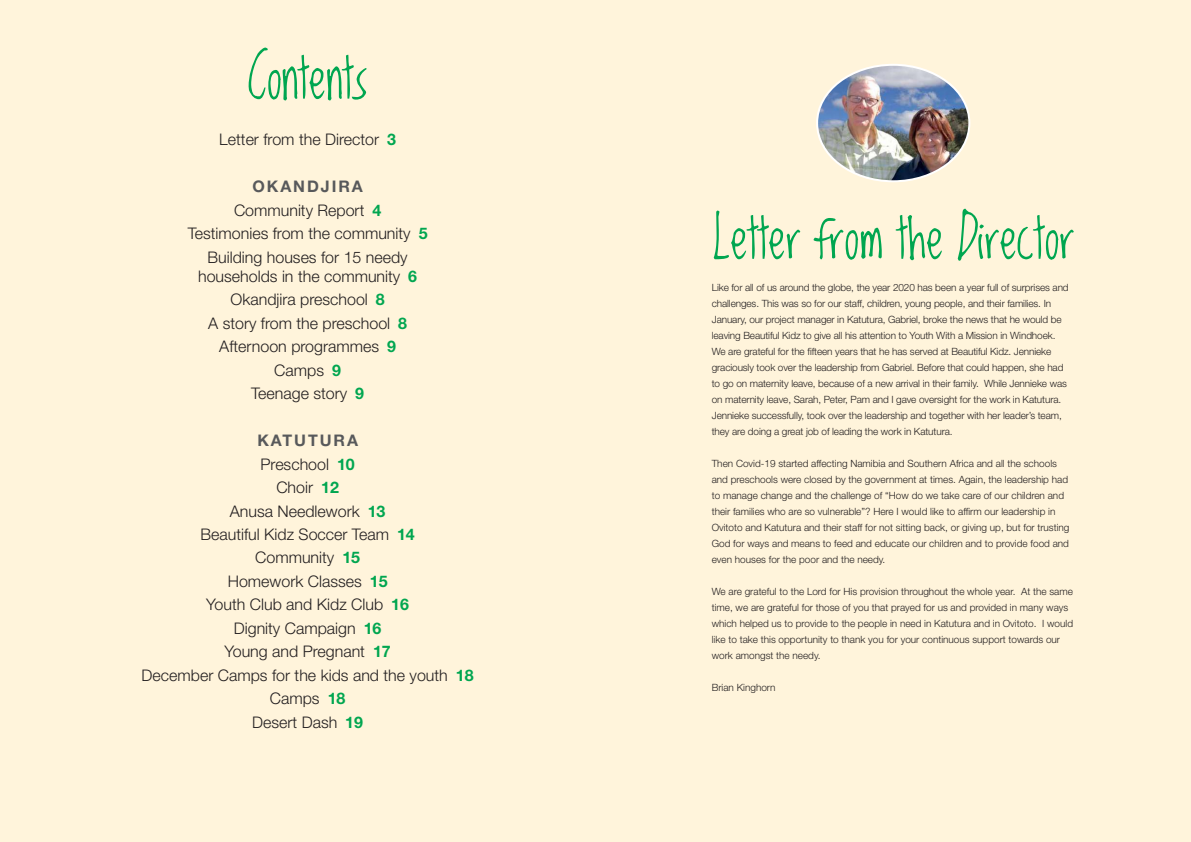
<style>
.page{position:relative;width:1191px;height:842px;background:#fff}
.page>*{position:absolute;margin:0;border:0;box-sizing:border-box;transform-origin:0 0}
.t1{font:50px "Lovedbythe King";color:#00a650}
.t2{font:300 16px/23.5px "Helvetica Neue LT Std";color:#231f20;text-align:center}
.t3{font:300 10px/16px "Helvetica Neue LT Std";color:#231f20}
.s1{font-weight:700;color:#00a650}
.s2{font-weight:700;color:#58595b}
</style>
<div class="page">
<div style="left:0;top:0;width:595px;height:842px;background:#fff4db"></div>
<div style="left:595px;top:0;width:596px;height:842px;background:#fff4db"></div>
<img style="left:817px;top:65px;width:152px;height:116px;border-radius:50%">
<h1 class="t1" style="left:248px;top:52px;width:121px">Contents</h1>
<h2 class="t2" style="left:219px;top:130px;width:178px">Letter from the Director <span class="s1">3</span></h2>
<h2 class="t2" style="left:188px;top:177px;width:241px"><span class="s2">OKANDJIRA<br></span>Community Report <span class="s1">4<br></span>Testimonies from the community <span class="s1">5<br></span>Building houses for 15 needy</h2>
<h2 class="t2" style="left:198px;top:266px;width:220px">households in the community <span class="s1">6<br></span>Okandjira preschool <span class="s1">8<br></span>A story from the preschool <span class="s1">8<br></span>Afternoon programmes <span class="s1">9<br></span>Camps <span class="s1">9<br></span>Teenage story <span class="s1">9</span></h2>
<p class="t2" style="left:142px;top:431px;width:333px"><span class="s2">KATUTURA<br></span>Preschool <span class="s1">10<br></span>Choir <span class="s1">12<br></span>Anusa Needlework <span class="s1">13<br></span>Beautiful Kidz Soccer Team <span class="s1">14<br></span>Community <span class="s1">15<br></span>Homework Classes <span class="s1">15<br></span>Youth Club and Kidz Club <span class="s1">16<br></span>Dignity Campaign <span class="s1">16<br></span>Young and Pregnant <span class="s1">17<br></span>December Camps for the kids and the youth <span class="s1">18<br></span>Camps <span class="s1">18<br></span>Desert Dash <span class="s1">19</span></p>
<h1 class="t1" style="left:712px;top:212px;width:364px">Letter from the Director</h1>
<p class="t3" style="left:711px;top:280px;width:358px">Like for all of us around the globe, the year 2020 has been a year full of surprises and challenges. This was so for our staff, children, young people, and their families. In January, our project manager in Katutura, Gabriel, broke the news that he would be leaving Beautiful Kidz to give all his attention to Youth With a Mission in Windhoek.<br>We are grateful for the fifteen years that he has served at Beautiful Kidz. Jennieke graciously took over the leadership from Gabriel. Before that could happen, she had to go on maternity leave, because of a new arrival in their family. While Jennieke was on maternity leave, Sarah, Peter, Pam and I gave oversight for the work in Katutura.<br>Jennieke successfully, took over the leadership and together with her leader’s team, they are doing a great job of leading the work in Katutura.</p>
<p class="t3" style="left:711px;top:456px;width:359px">Then Covid-19 started affecting Namibia and Southern Africa and all the schools and preschools were closed by the government at times. Again, the leadership had to manage change and the challenge of “How do we take care of our children and their families who are so vulnerable”? Here I would like to affirm our leadership in Ovitoto and Katutura and their staff for not sitting back, or giving up, but for trusting God for ways and means to feed and educate our children and to provide food and even houses for the poor and the needy.</p>
<p class="t3" style="left:711px;top:584px;width:363px">We are grateful to the Lord for His provision throughout the whole year. At the same time, we are grateful for those of you that prayed for us and provided in many ways which helped us to provide to the people in need in Katutura and in Ovitoto. I would like to take this opportunity to thank you for your continuous support towards our work amongst the needy.</p>
<p class="t3" style="left:711px;top:680px;width:65px">Brian Kinghorn</p>
</div>
